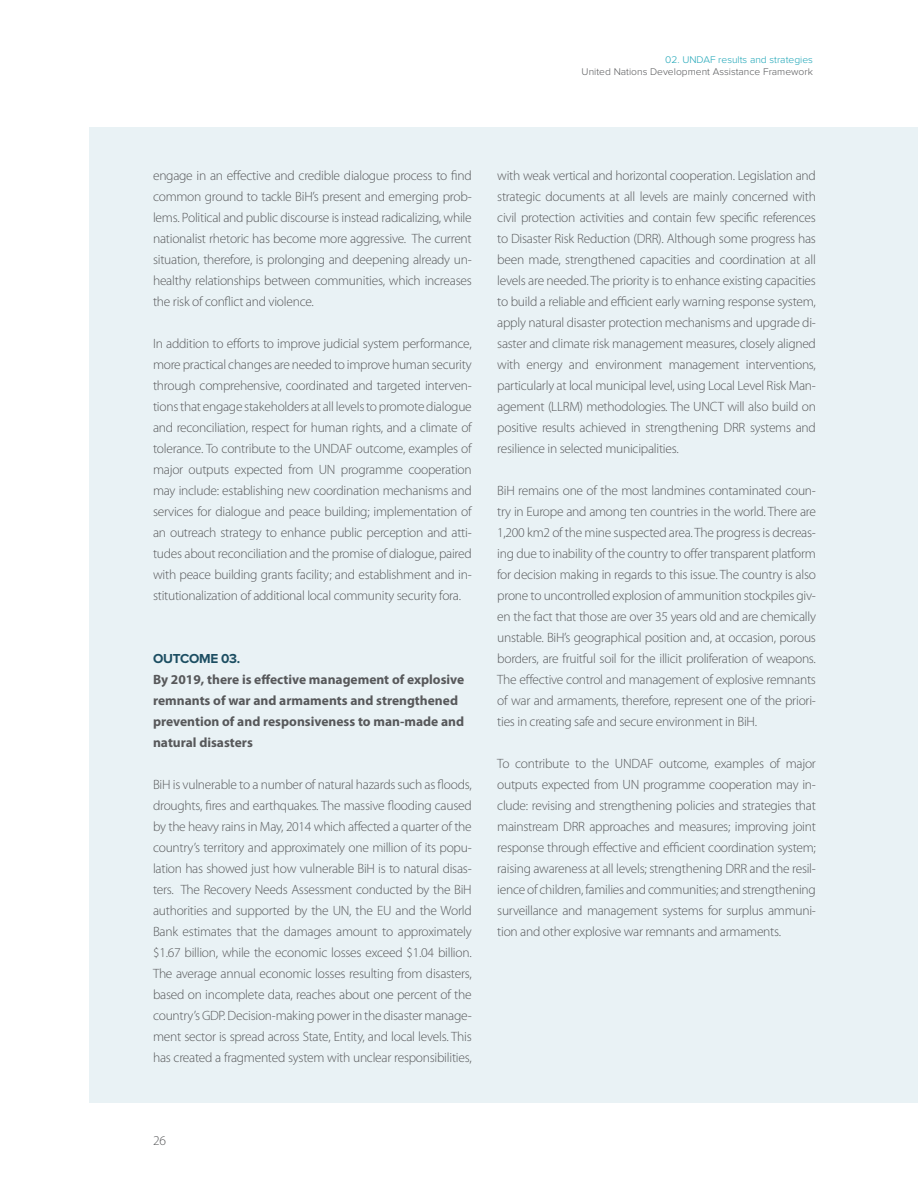
<style>
.page{position:relative;width:918px;height:1188px;background:#fff}
.page>*{position:absolute;margin:0;border:0;box-sizing:border-box;transform-origin:0 0}
.t1{font:300 13.5px/21px "Myriad Pro";letter-spacing:-.02em;color:#57585a;text-align:justify}
.t2{font:700 13.5px/21px "Myriad Pro";color:#57585a}
.t3{font:700 13.5px "Proxima Nova";color:#1c4e62}
.t4{font:300 10.05px "Proxima Nova";color:#57585a}
.t5{font:300 10.05px "Proxima Nova";color:#1ba4b6}
</style>
<div class="page">
<div style="left:89px;top:128px;width:829px;height:975px;background:#e9f2f5"></div>
<p class="t5" style="left:665px;top:55px;width:149px">02. UNDAF results and strategies</p>
<p class="t4" style="left:582px;top:67px;width:233px">United Nations Development Assistance Framework</p>
<p class="t1" style="left:153px;top:165px;width:320px">engage in an effective and credible dialogue process to find common ground to tackle BiH’s present and emerging prob&shy;lems. Political and public discourse is instead radicalizing, while nationalist rhetoric has become more aggressive. The current situation, therefore, is prolonging and deepening already un&shy;healthy relationships between communities, which increases the risk of conflict and violence.</p>
<p class="t1" style="left:153px;top:333px;width:320px">In addition to efforts to improve judicial system performance, more practical changes are needed to improve human security through comprehensive, coordinated and targeted interven&shy;tions that engage stakeholders at all levels to promote dialogue and reconciliation, respect for human rights, and a climate of tolerance. To contribute to the UNDAF outcome, examples of major outputs expected from UN programme cooperation may include: establishing new coordination mechanisms and services for dialogue and peace building; implementation of an outreach strategy to enhance public perception and atti&shy;tudes about reconciliation and the promise of dialogue, paired with peace building grants facility; and establishment and in&shy;stitutionalization of additional local community security fora.</p>
<p class="t3" style="left:153px;top:652px;width:20px">OUTCO</p>
<p class="t3" style="left:199px;top:652px;width:43px">ME 03.</p>
<p class="t2" style="left:153px;top:669px;width:313px">By 2019, there is effective management of explosive remnants of war and armaments and strengthened prevention of and responsiveness to man-made and natural disasters</p>
<p class="t1" style="left:153px;top:774px;width:320px">BiH is vulnerable to a number of natural hazards such as floods, droughts, fires and earthquakes. The massive flooding caused by the heavy rains in May, 2014 which affected a quarter of the country’s territory and approximately one million of its popu&shy;lation has showed just how vulnerable BiH is to natural disas&shy;ters. The Recovery Needs Assessment conducted by the BiH authorities and supported by the UN, the EU and the World Bank estimates that the damages amount to approximately $1.67 billion, while the economic losses exceed $1.04 billion.<br>The average annual economic losses resulting from disasters, based on incomplete data, reaches about one percent of the country’s GDP. Decision-making power in the disaster manage&shy;ment sector is spread across State, Entity, and local levels. This has created a fragmented system with unclear responsibilities,</p>
<p class="t1" style="left:497px;top:165px;width:320px">with weak vertical and horizontal cooperation. Legislation and strategic documents at all levels are mainly concerned with civil protection activities and contain few specific references to Disaster Risk Reduction (DRR). Although some progress has been made, strengthened capacities and coordination at all levels are needed. The priority is to enhance existing capacities to build a reliable and efficient early warning response system, apply natural disaster protection mechanisms and upgrade di&shy;saster and climate risk management measures, closely aligned with energy and environment management interventions, particularly at local municipal level, using Local Level Risk Man&shy;agement (LLRM) methodologies. The UNCT will also build on positive results achieved in strengthening DRR systems and resilience in selected municipalities.</p>
<p class="t1" style="left:497px;top:481px;width:320px">BiH remains one of the most landmines contaminated coun&shy;try in Europe and among ten countries in the world. There are 1,200 km2 of the mine suspected area. The progress is decreas&shy;ing due to inability of the country to offer transparent platform for decision making in regards to this issue. The country is also prone to uncontrolled explosion of ammunition stockpiles giv&shy;en the fact that those are over 35 years old and are chemically unstable. BiH’s geographical position and, at occasion, porous borders, are fruitful soil for the illicit proliferation of weapons.<br>The effective control and management of explosive remnants of war and armaments, therefore, represent one of the priori&shy;ties in creating safe and secure environment in BiH.</p>
<p class="t1" style="left:497px;top:754px;width:320px">To contribute to the UNDAF outcome, examples of major outputs expected from UN programme cooperation may in&shy;clude: revising and strengthening policies and strategies that mainstream DRR approaches and measures; improving joint response through effective and efficient coordination system; raising awareness at all levels; strengthening DRR and the resil&shy;ience of children, families and communities; and strengthening surveillance and management systems for surplus ammuni&shy;tion and other explosive war remnants and armaments.</p>
<p class="t1" style="left:153px;top:1131px;width:15px">26</p>
</div>
